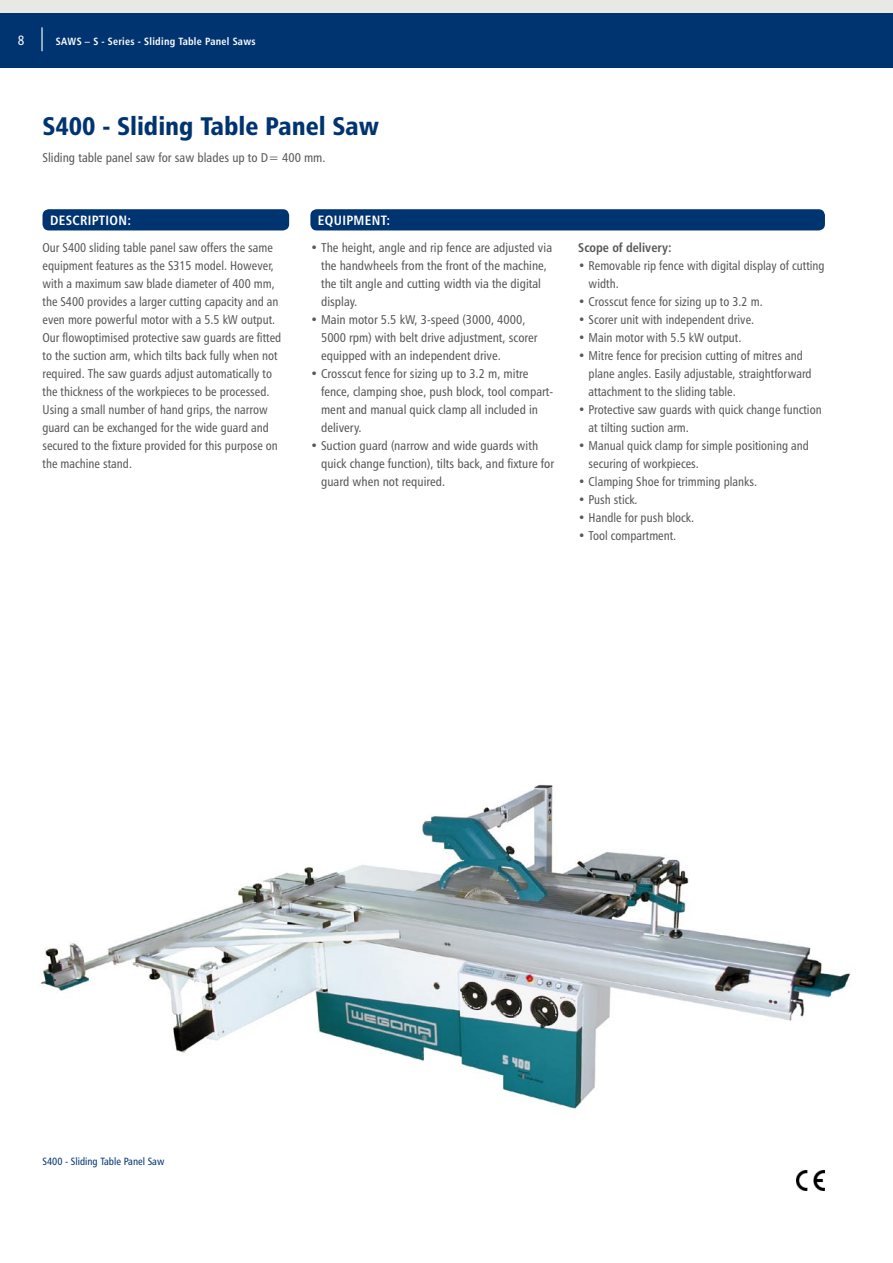
<style>
.page{position:relative;width:893px;height:1263px;background:#fff}
.page>*{position:absolute;margin:0;border:0;box-sizing:border-box;transform-origin:0 0}
.t1{font:25.5px "Humanist 777 BT Black Condensed B";color:#003471}
.t2{font:13.5px "Humanist 777 BT Bold Condensed B";letter-spacing:.025em;color:#fff}
.t3{font:13.5px "Humanist 777 BT Roman Condensed B";color:#fff}
.t4{font:12.75px/18px "Humanist 777 BT Roman Condensed B";color:#58585a}
.t5{font:12.75px "Humanist 777 BT Bold Condensed B";color:#58585a}
.t6{font:10.5px "Humanist 777 BT Bold Condensed B";letter-spacing:.025em;color:#fff}
.t7{font:10.5px "Humanist 777 BT Roman Condensed B";color:#003471}
</style>
<div class="page">
<div style="left:0;top:13px;width:893px;height:54px;background:#003471"></div>
<div style="left:0;top:0;width:893px;height:13px;background:#e8e8e5"></div>
<hr style="left:41px;top:27px;width:2px;height:24px;background:#fff">
<div style="left:310px;top:209px;width:515px;height:21px;background:#003471;border-radius:6px"></div>
<img style="left:40px;top:784px;width:811px;height:325px">
<img style="left:797px;top:1171px;width:28px;height:20px">
<div style="left:43px;top:209px;width:246px;height:21px;background:#003471;border-radius:6px"></div>
<p class="t3" style="left:18px;top:32px;width:8px">8</p>
<p class="t6" style="left:56px;top:35px;width:201px">SAWS – S - Series - Sliding Table Panel Saws</p>
<p class="t1" style="left:43px;top:110px;width:338px">S400 - Sliding Table Panel Saw</p>
<p class="t4" style="left:43px;top:148px;width:285px">Sliding table panel saw for saw blades up to D= 400 mm.</p>
<p class="t2" style="left:50px;top:212px;width:83px">DESCRIPTION:</p>
<p class="t4" style="left:43px;top:238px;width:240px">Our S400 sliding table panel saw offers the same equipment features as the S315 model. However, with a maximum saw blade diameter of 400 mm, the S400 provides a larger cutting capacity and an even more powerful motor with a 5.5 kW output.<br>Our flowoptimised protective saw guards are fitted to the suction arm, which tilts back fully when not required. The saw guards adjust automatically to the thickness of the workpieces to be processed.<br>Using a small number of hand grips, the narrow guard can be exchanged for the wide guard and secured to the fixture provided for this purpose on the machine stand.</p>
<p class="t2" style="left:318px;top:212px;width:74px">EQUIPMENT:</p>
<p class="t4" style="left:321px;top:238px;width:233px;text-indent:-11px">• The height, angle and rip fence are adjusted via the handwheels from the front of the machine, the tilt angle and cutting width via the digital display.</p>
<p class="t4" style="left:321px;top:310px;width:218px;text-indent:-11px">• Main motor 5.5 kW, 3-speed (3000, 4000,<br>5000 rpm) with belt drive adjustment, scorer equipped with an independent drive.</p>
<p class="t4" style="left:321px;top:364px;width:234px;text-indent:-11px">• Crosscut fence for sizing up to 3.2 m, mitre fence, clamping shoe, push block, tool compart&shy;ment and manual quick clamp all included in delivery.</p>
<p class="t4" style="left:321px;top:436px;width:235px;text-indent:-11px">• Suction guard (narrow and wide guards with quick change function), tilts back, and fixture for guard when not required.</p>
<p class="t5" style="left:578px;top:240px;width:95px">Scope of delivery:</p>
<p class="t4" style="left:589px;top:256px;width:237px;text-indent:-10px">• Removable rip fence with digital display of cutting width.</p>
<p class="t4" style="left:578px;top:292px;width:186px">• Crosscut fence for sizing up to 3.2 m.</p>
<p class="t4" style="left:578px;top:310px;width:177px">• Scorer unit with independent drive.</p>
<p class="t4" style="left:578px;top:328px;width:165px">• Main motor with 5.5 kW output.</p>
<p class="t4" style="left:589px;top:346px;width:225px;text-indent:-10px">• Mitre fence for precision cutting of mitres and plane angles. Easily adjustable, straightforward attachment to the sliding table.</p>
<p class="t4" style="left:589px;top:400px;width:235px;text-indent:-10px">• Protective saw guards with quick change function at tilting suction arm.</p>
<p class="t4" style="left:589px;top:436px;width:222px;text-indent:-10px">• Manual quick clamp for simple positioning and securing of workpieces.</p>
<p class="t4" style="left:578px;top:472px;width:180px">• Clamping Shoe for trimming planks.</p>
<p class="t4" style="left:578px;top:490px;width:61px">• Push stick.</p>
<p class="t4" style="left:578px;top:508px;width:117px">• Handle for push block.</p>
<p class="t4" style="left:578px;top:526px;width:100px">• Tool compartment.</p>
<p class="t7" style="left:43px;top:1155px;width:123px">S400 - Sliding Table Panel Saw</p>
</div>
